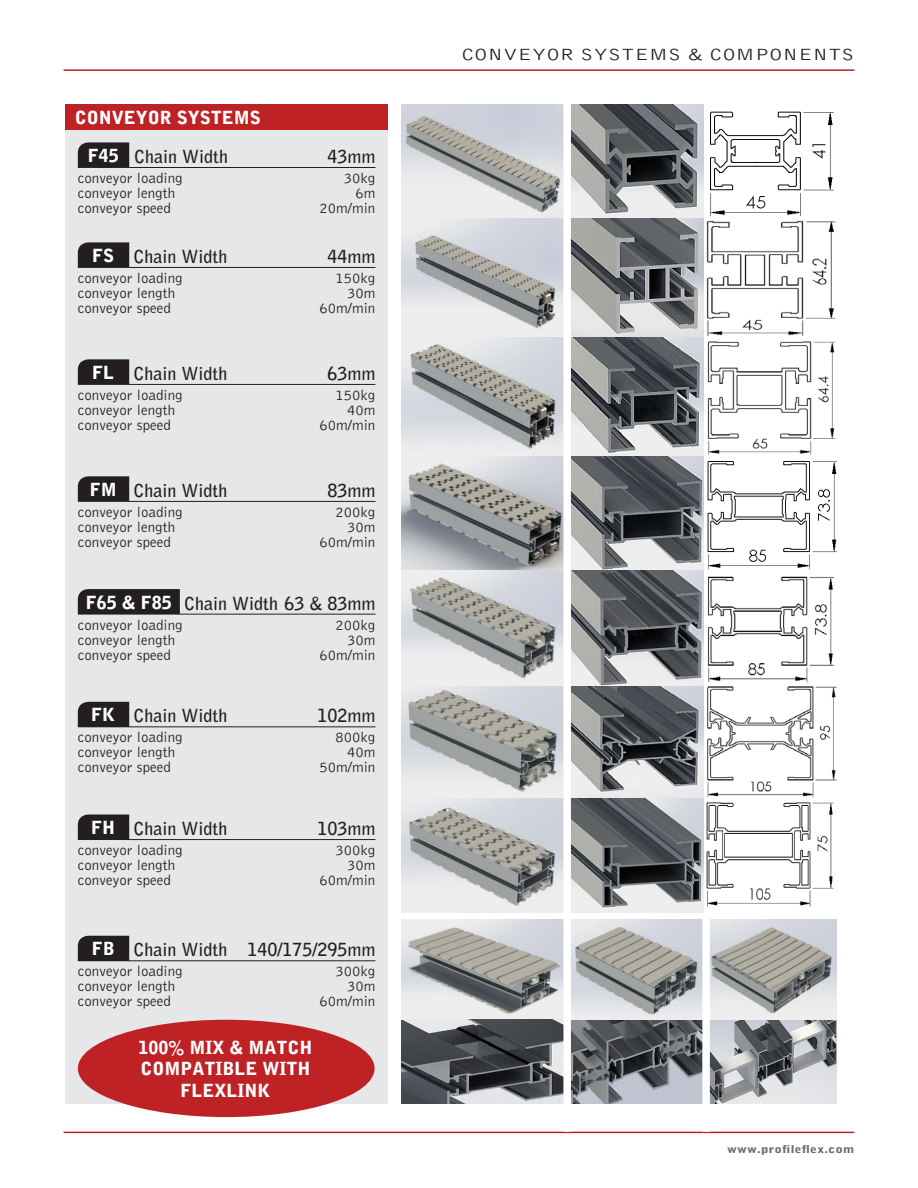
<style>
.page{position:relative;width:918px;height:1188px;background:#fff}
.page>*{position:absolute;margin:0;border:0;box-sizing:border-box;transform-origin:0 0}
.t1{font:700 18px "Bell Gothic";color:#231f20}
.t2{font:900 18px "Bell Gothic";color:#fff}
.t3{font:300 16.8px "Bell Gothic";letter-spacing:.02em;color:#231f20;scale:1.25 1}
.t4{font:300 15px "Bell Gothic";color:#231f20}
.t5{font:900 10.8px "Bell Gothic";letter-spacing:.02em;color:#6c6d70;scale:1.25 1}
.s1{font-weight:900;color:#fff}
</style>
<div class="page">
<hr style="left:64px;top:69px;width:790px;height:2px;background:#bf2225">
<hr style="left:64px;top:1132px;width:790px;height:1px;background:#bf2225">
<div style="left:65px;top:130px;width:322px;height:973px;background:#e6e7e9"></div>
<hr style="left:129px;top:167px;width:246px;height:1px;background:#231f20">
<hr style="left:129px;top:267px;width:246px;height:1px;background:#231f20">
<hr style="left:129px;top:384px;width:246px;height:1px;background:#231f20">
<hr style="left:129px;top:501px;width:246px;height:1px;background:#231f20">
<hr style="left:180px;top:614px;width:195px;height:1px;background:#231f20">
<hr style="left:129px;top:726px;width:246px;height:1px;background:#231f20">
<hr style="left:129px;top:839px;width:246px;height:1px;background:#231f20">
<hr style="left:129px;top:960px;width:246px;height:1px;background:#231f20">
<svg style="left:78px;top:142px;width:51px;height:26px"></svg>
<svg style="left:78px;top:242px;width:51px;height:26px"></svg>
<svg style="left:78px;top:359px;width:51px;height:26px"></svg>
<svg style="left:78px;top:476px;width:51px;height:26px"></svg>
<svg style="left:78px;top:589px;width:102px;height:26px"></svg>
<svg style="left:78px;top:702px;width:51px;height:25px"></svg>
<svg style="left:78px;top:815px;width:51px;height:25px"></svg>
<svg style="left:78px;top:936px;width:51px;height:25px"></svg>
<div style="left:65px;top:104px;width:322px;height:26px;background:#bf2225"></div>
<img style="left:402px;top:920px;width:435px;height:183px">
<img style="left:402px;top:104px;width:435px;height:808px">
<div style="left:563px;top:96px;width:8px;height:1036px;background:#fff"></div>
<div style="left:702px;top:914px;width:8px;height:218px;background:#fff"></div>
<div style="left:78px;top:1020px;width:297px;height:97px;background:#bf2225;border-radius:50%"></div>
<p class="t2" style="left:75px;top:107px;width:173px">CONVEYOR SYSTEMS</p>
<p class="t1" style="left:88px;top:146px;width:142px"><span class="s1">F45</span> Chain Width</p>
<p class="t1" style="left:327px;top:146px;width:50px">43mm</p>
<p class="t4" style="left:78px;top:170px;width:106px">conveyor loading</p>
<p class="t4" style="left:344px;top:170px;width:33px">30kg</p>
<p class="t4" style="left:78px;top:185px;width:99px">conveyor length</p>
<p class="t4" style="left:355px;top:185px;width:22px">6m</p>
<p class="t4" style="left:78px;top:200px;width:95px">conveyor speed</p>
<p class="t4" style="left:320px;top:200px;width:57px">20m/min</p>
<p class="t1" style="left:92px;top:246px;width:137px"><span class="s1">FS</span> Chain Width</p>
<p class="t1" style="left:327px;top:246px;width:50px">44mm</p>
<p class="t4" style="left:78px;top:270px;width:106px">conveyor loading</p>
<p class="t4" style="left:335px;top:270px;width:42px">150kg</p>
<p class="t4" style="left:78px;top:285px;width:99px">conveyor length</p>
<p class="t4" style="left:347px;top:285px;width:30px">30m</p>
<p class="t4" style="left:78px;top:300px;width:95px">conveyor speed</p>
<p class="t4" style="left:320px;top:300px;width:57px">60m/min</p>
<p class="t1" style="left:92px;top:363px;width:137px"><span class="s1">FL</span> Chain Width</p>
<p class="t1" style="left:327px;top:363px;width:50px">63mm</p>
<p class="t4" style="left:78px;top:387px;width:106px">conveyor loading</p>
<p class="t4" style="left:335px;top:387px;width:42px">150kg</p>
<p class="t4" style="left:78px;top:402px;width:99px">conveyor length</p>
<p class="t4" style="left:347px;top:402px;width:30px">40m</p>
<p class="t4" style="left:78px;top:417px;width:95px">conveyor speed</p>
<p class="t4" style="left:320px;top:417px;width:57px">60m/min</p>
<p class="t1" style="left:90px;top:480px;width:139px"><span class="s1">FM</span> Chain Width</p>
<p class="t1" style="left:327px;top:480px;width:50px">83mm</p>
<p class="t4" style="left:78px;top:504px;width:106px">conveyor loading</p>
<p class="t4" style="left:335px;top:504px;width:42px">200kg</p>
<p class="t4" style="left:78px;top:519px;width:99px">conveyor length</p>
<p class="t4" style="left:347px;top:519px;width:30px">30m</p>
<p class="t4" style="left:78px;top:534px;width:95px">conveyor speed</p>
<p class="t4" style="left:320px;top:534px;width:57px">60m/min</p>
<p class="t1" style="left:86px;top:592px;width:291px"><span class="s1">F65 &amp; F85</span> Chain Width 63 &amp; 83mm</p>
<p class="t4" style="left:78px;top:617px;width:106px">conveyor loading</p>
<p class="t4" style="left:335px;top:617px;width:42px">200kg</p>
<p class="t4" style="left:78px;top:632px;width:99px">conveyor length</p>
<p class="t4" style="left:347px;top:632px;width:30px">30m</p>
<p class="t4" style="left:78px;top:647px;width:95px">conveyor speed</p>
<p class="t4" style="left:320px;top:647px;width:57px">60m/min</p>
<p class="t1" style="left:91px;top:705px;width:138px"><span class="s1">FK</span> Chain Width</p>
<p class="t1" style="left:317px;top:705px;width:60px">102mm</p>
<p class="t4" style="left:78px;top:729px;width:106px">conveyor loading</p>
<p class="t4" style="left:335px;top:729px;width:42px">800kg</p>
<p class="t4" style="left:78px;top:744px;width:99px">conveyor length</p>
<p class="t4" style="left:347px;top:744px;width:30px">40m</p>
<p class="t4" style="left:78px;top:759px;width:95px">conveyor speed</p>
<p class="t4" style="left:320px;top:759px;width:57px">50m/min</p>
<p class="t1" style="left:91px;top:818px;width:138px"><span class="s1">FH</span> Chain Width</p>
<p class="t1" style="left:317px;top:818px;width:60px">103mm</p>
<p class="t4" style="left:78px;top:842px;width:106px">conveyor loading</p>
<p class="t4" style="left:335px;top:842px;width:42px">300kg</p>
<p class="t4" style="left:78px;top:857px;width:99px">conveyor length</p>
<p class="t4" style="left:347px;top:857px;width:30px">30m</p>
<p class="t4" style="left:78px;top:872px;width:95px">conveyor speed</p>
<p class="t4" style="left:320px;top:872px;width:57px">60m/min</p>
<p class="t1" style="left:92px;top:939px;width:285px"><span class="s1">FB</span> Chain Width 140/175/295mm</p>
<p class="t4" style="left:78px;top:963px;width:106px">conveyor loading</p>
<p class="t4" style="left:335px;top:963px;width:42px">300kg</p>
<p class="t4" style="left:78px;top:978px;width:99px">conveyor length</p>
<p class="t4" style="left:347px;top:978px;width:30px">30m</p>
<p class="t4" style="left:78px;top:993px;width:95px">conveyor speed</p>
<p class="t4" style="left:320px;top:993px;width:57px">60m/min</p>
<p class="t2" style="left:139px;top:1037px;width:161px">100% M IX &amp; M ATCH</p>
<p class="t2" style="left:141px;top:1058px;width:168px">C OMPATIBLE WITH</p>
<p class="t2" style="left:181px;top:1080px;width:23px">FLEXLI</p>
<p class="t2" style="left:245px;top:1080px;width:27px">NK</p>
<p class="t3" style="left:461px;top:46px;width:316px">CONVEYOR SYSTEMS &amp; COMPONENTS</p>
<p class="t5" style="left:727px;top:1143px;width:103px">WWW.PROFILEFLEX.COM</p>
</div>
